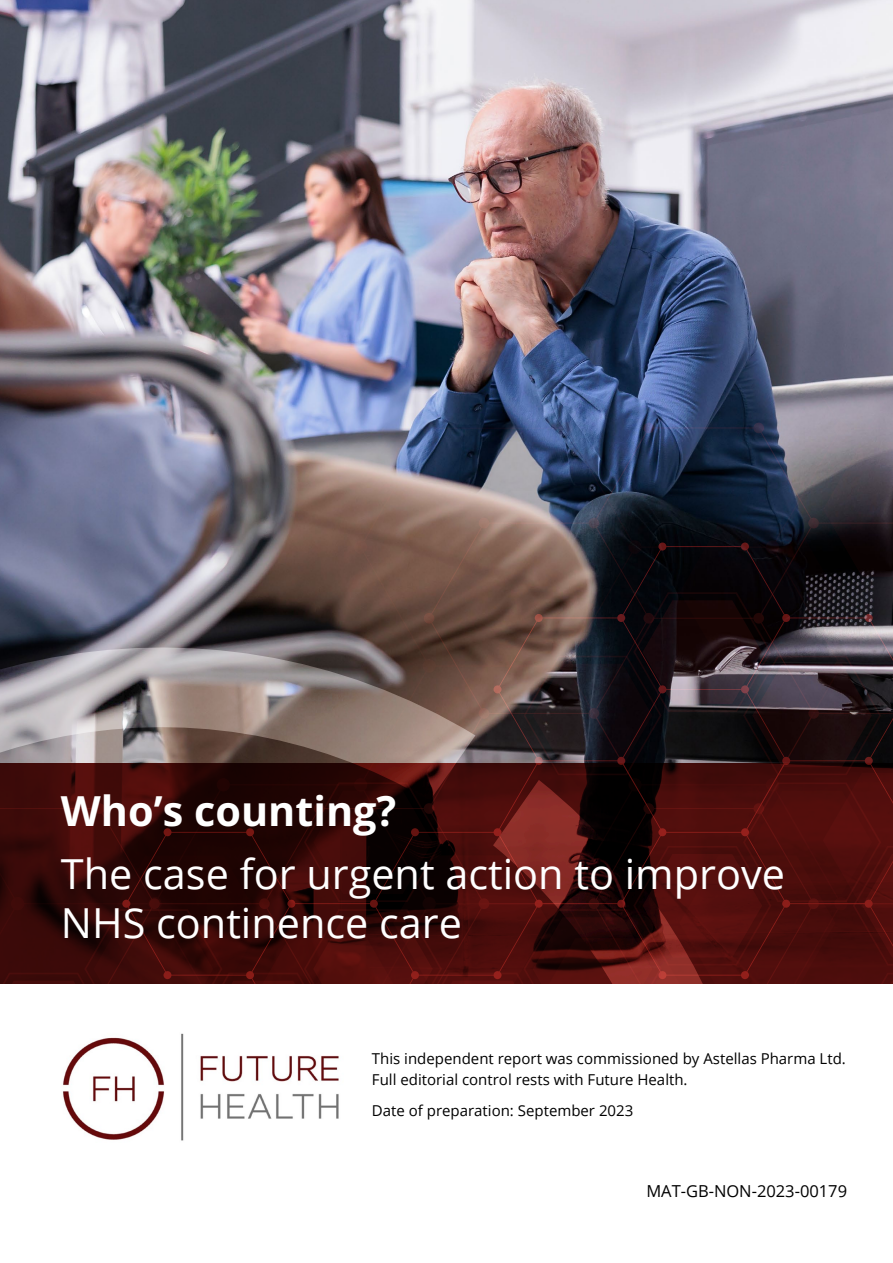
<style>
.page{position:relative;width:893px;height:1263px;background:#fff}
.page>*{position:absolute;margin:0;border:0;box-sizing:border-box;transform-origin:0 0}
.Paragraph_Text_-_unnumbered{font:41.4px/49.7px "Open Sans";color:#fff}
.Paragraph_Text_-_unnumbered-2{font:700 41.4px "Open Sans";color:#fff}
.t1{font:16.5px "Open Sans";color:#000}
.Body{font:15px/21px "Open Sans";color:#000}
</style>
<div class="page">
<img style="left:0;top:0;width:893px;height:387px">
<img style="left:63px;top:1033px;width:276px;height:108px">
<img style="left:0;top:387px;width:893px;height:36px">
<img style="left:0;top:423px;width:893px;height:560px">
<svg style="left:122px;top:542px;width:771px;height:441px;background:#492928"></svg>
<p class="Paragraph_Text_-_unnumbered-2" style="left:61px;top:782px;width:337px">Who’s counting?</p>
<p class="Paragraph_Text_-_unnumbered" style="left:61px;top:848px;width:725px">The case for urgent action to improve<br>NHS continence care</p>
<p class="Body" style="left:372px;top:1047px;width:475px">This independent report was commissioned by Astellas Pharma Ltd.<br>Full editorial control rests with Future Health.</p>
<p class="Body" style="left:372px;top:1100px;width:263px">Date of preparation: September 2023</p>
<p class="t1" style="left:646px;top:1179px;width:202px">MAT-GB-NON-2023-00179</p>
</div>
